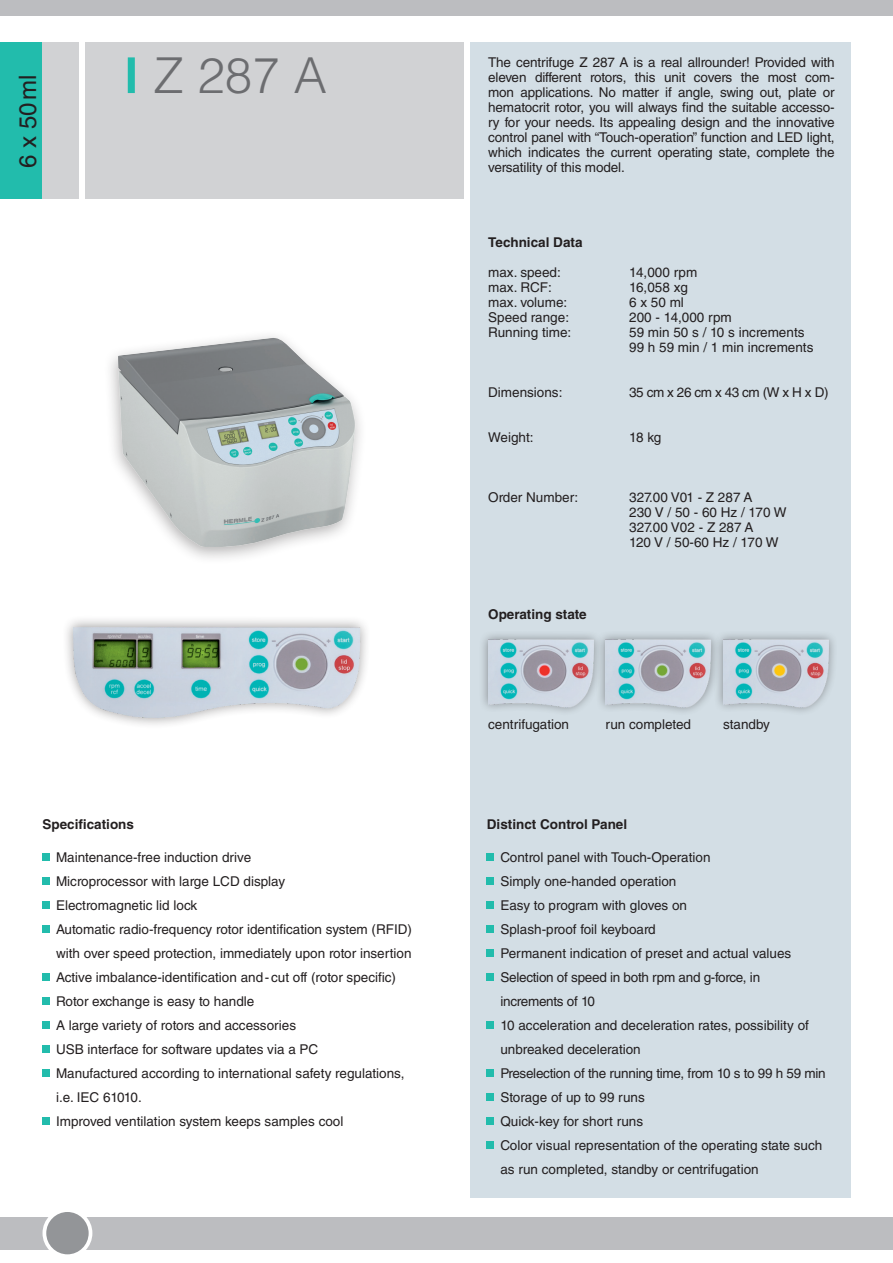
<style>
.page{position:relative;width:893px;height:1263px;background:#fff}
.page>*{position:absolute;margin:0;border:0;box-sizing:border-box;transform-origin:0 0}
.t1{font:300 49.5px "Helvetica LT Std";color:#6c6d70}
.t2{font:24px "Helvetica LT Std";color:#231f20}
.t3{font:13.5px/24px "Helvetica LT Std";color:#231f20}
.t4{font:700 13.5px "Helvetica LT Std";color:#231f20}
.t5{font:13.5px "Helvetica LT Std";letter-spacing:-.03em;color:#231f20}
</style>
<div class="page">
<div style="left:470px;top:43px;width:380px;height:1155px;background:#d3dee5"></div>
<div style="left:0;top:0;width:893px;height:15px;background:#bcbdc0"></div>
<div style="left:0;top:1217px;width:893px;height:32px;background:#bcbdc0"></div>
<div style="left:44px;top:1210px;width:47px;height:46px;background:#939598;border-radius:50%"></div>
<div style="left:43px;top:1208px;width:49px;height:50px;border:4px solid #fff;border-radius:50%"></div>
<div style="left:0;top:43px;width:43px;height:156px;background:#22bcac"></div>
<div style="left:43px;top:43px;width:36px;height:156px;background:#d1d2d4"></div>
<div style="left:85px;top:43px;width:378px;height:156px;background:#d1d2d4"></div>
<div style="left:128px;top:57px;width:7px;height:36px;background:#22bcac"></div>
<div style="left:487px;top:853px;width:7px;height:7px;background:#22bcac"></div>
<div style="left:487px;top:877px;width:7px;height:7px;background:#22bcac"></div>
<div style="left:487px;top:901px;width:7px;height:7px;background:#22bcac"></div>
<div style="left:487px;top:925px;width:7px;height:7px;background:#22bcac"></div>
<div style="left:487px;top:949px;width:7px;height:7px;background:#22bcac"></div>
<div style="left:487px;top:973px;width:7px;height:7px;background:#22bcac"></div>
<div style="left:487px;top:1021px;width:7px;height:7px;background:#22bcac"></div>
<div style="left:487px;top:1069px;width:7px;height:7px;background:#22bcac"></div>
<div style="left:487px;top:1093px;width:7px;height:7px;background:#22bcac"></div>
<div style="left:487px;top:1117px;width:7px;height:7px;background:#22bcac"></div>
<div style="left:487px;top:1141px;width:7px;height:7px;background:#22bcac"></div>
<div style="left:43px;top:853px;width:7px;height:7px;background:#22bcac"></div>
<div style="left:43px;top:877px;width:7px;height:7px;background:#22bcac"></div>
<div style="left:43px;top:901px;width:7px;height:7px;background:#22bcac"></div>
<div style="left:43px;top:925px;width:7px;height:7px;background:#22bcac"></div>
<div style="left:43px;top:973px;width:7px;height:7px;background:#22bcac"></div>
<div style="left:43px;top:997px;width:7px;height:7px;background:#22bcac"></div>
<div style="left:43px;top:1021px;width:7px;height:7px;background:#22bcac"></div>
<div style="left:43px;top:1045px;width:7px;height:7px;background:#22bcac"></div>
<div style="left:43px;top:1069px;width:7px;height:7px;background:#22bcac"></div>
<div style="left:43px;top:1117px;width:7px;height:7px;background:#22bcac"></div>
<img style="left:66px;top:619px;width:300px;height:106px">
<div style="left:479px;top:629px;width:124px;height:87px;background:#231f20;opacity:.45"></div>
<img style="left:488px;top:630px;width:108px;height:86px">
<div style="left:596px;top:629px;width:125px;height:87px;background:#231f20;opacity:.45"></div>
<img style="left:606px;top:630px;width:108px;height:86px">
<div style="left:714px;top:629px;width:124px;height:87px;background:#231f20;opacity:.45"></div>
<img style="left:723px;top:630px;width:112px;height:86px">
<img style="left:110px;top:336px;width:251px;height:218px">
<h2 class="t2" style="left:14px;top:168px;width:95px;rotate:-90deg">6 x 50ml</h2>
<h1 class="t1" style="left:153px;top:45px;width:175px">Z 287 A</h1>
<p class="t3" style="left:488px;top:55px;width:348px;line-height:15px;text-align:justify">The centrifuge Z 287 A is a real allrounder! Provided with eleven different rotors, this unit covers the most com&shy;mon applications. No matter if angle, swing out, plate or hematocrit rotor, you will always find the suitable accesso&shy;ry for your needs. Its appealing design and the innovative control panel with “Touch-operation” function and LED light, which indicates the current operating state, complete the versatility of this model.</p>
<p class="t4" style="left:488px;top:234px;width:96px">Technical Data</p>
<p class="t3" style="left:488px;top:260px;width:74px">max. speed:</p>
<p class="t3" style="left:629px;top:260px;width:70px">14,000 rpm</p>
<p class="t3" style="left:488px;top:275px;width:65px">max. RCF:</p>
<p class="t3" style="left:629px;top:275px;width:60px">16,058 xg</p>
<p class="t3" style="left:488px;top:290px;width:81px">max. volume:</p>
<p class="t3" style="left:629px;top:290px;width:56px">6 x 50 ml</p>
<p class="t3" style="left:488px;top:305px;width:82px">Speed range:</p>
<p class="t3" style="left:629px;top:305px;width:104px">200 - 14,000 rpm</p>
<p class="t3" style="left:488px;top:320px;width:85px">Running time:</p>
<p class="t3" style="left:629px;top:325px;width:186px;line-height:15px">59 min 50 s / 10 s increments<br>99 h 59 min / 1 min increments</p>
<p class="t3" style="left:488px;top:380px;width:76px">Dimensions:</p>
<p class="t5" style="left:629px;top:385px;width:201px">35 cm x 26 cm x 43 cm (W x H x D)</p>
<p class="t3" style="left:488px;top:425px;width:47px">Weight:</p>
<p class="t3" style="left:629px;top:425px;width:34px">18 kg</p>
<p class="t3" style="left:488px;top:485px;width:92px">Order Number:</p>
<p class="t3" style="left:629px;top:490px;width:159px;line-height:15px">327.00 V01 - Z 287 A<br>230 V / 50 - 60 Hz / 170 W<br>327.00 V02 - Z 287 A<br>120 V / 50-60 Hz / 170 W</p>
<p class="t4" style="left:488px;top:606px;width:100px">Operating state</p>
<p class="t3" style="left:488px;top:712px;width:82px">centrifugation</p>
<p class="t3" style="left:606px;top:712px;width:87px">run completed</p>
<p class="t3" style="left:723px;top:712px;width:48px">standby</p>
<p class="t4" style="left:43px;top:816px;width:93px">Specifications</p>
<p class="t3" style="left:56px;top:845px;width:358px">Maintenance-free induction drive<br>Microprocessor with large LCD display<br>Electromagnetic lid lock<br>Automatic radio-frequency rotor identification system (RFID) with over speed protection, immediately upon rotor insertion Active imbalance-identification and- cut off (rotor specific)<br>Rotor exchange is easy to handle<br>A large variety of rotors and accessories<br>USB interface for software updates via a PC<br>Manufactured according to international safety regulations, i.e. IEC 61010.<br>Improved ventilation system keeps samples cool</p>
<p class="t4" style="left:487px;top:816px;width:142px">Distinct Control Panel</p>
<p class="t3" style="left:500px;top:845px;width:327px">Control panel with Touch-Operation<br>Simply one-handed operation<br>Easy to program with gloves on<br>Splash-proof foil keyboard<br>Permanent indication of preset and actual values Selection of speed in both rpm and g-force, in increments of 10<br>10 acceleration and deceleration rates, possibility of unbreaked deceleration<br>Preselection of the running time, from 10 s to 99 h 59 min Storage of up to 99 runs<br>Quick-key for short runs<br>Color visual representation of the operating state such as run completed, standby or centrifugation</p>
</div>
